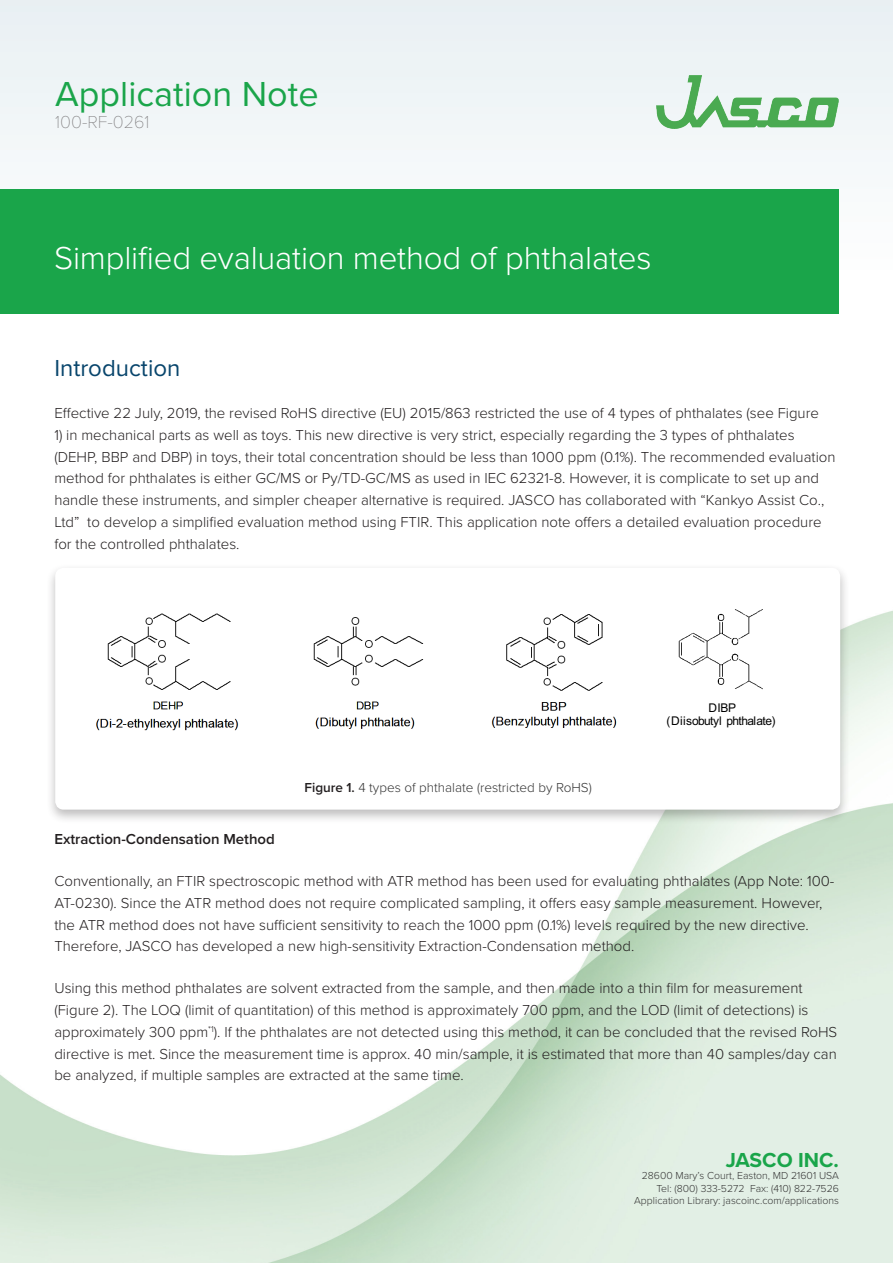
<style>
.page{position:relative;width:893px;height:1263px;background:#fff}
.page>*{position:absolute;margin:0;border:0;box-sizing:border-box;transform-origin:0 0}
.App_note_title{font:36px "Proxima Nova";color:#1aa54a}
.t1{font:300 33px "Proxima Nova";letter-spacing:-.005em;color:#fff}
.Heading{font:24px "Proxima Nova";color:#08456c}
.Footer_name{font:700 21px "Proxima Nova";color:#1aa54a}
.App_note_no{font:100 18px "Proxima Nova T";color:#7e7c7e}
.Paragraph_Style{font:300 15px/21.8px "Proxima Nova";color:#231f20}
.Paragraph_Style-2{font:600 15px "Proxima Nova";color:#231f20}
.Figure___Caption{font:300 13.5px "Proxima Nova";color:#353535}
.t2{font:12px/13.5px "Arial";letter-spacing:-.03em;color:#000;text-align:center}
.Footer_text{font:300 10.5px "Proxima Nova";color:#353535}
.Footer_name-2{font:300 10.5px "Proxima Nova";color:#353535}
.s1{font-weight:600;color:#231f20}
</style>
<div class="page">
<img style="left:0;top:313px;width:893px;height:950px">
<div style="left:0;top:1px;width:893px;height:280px;background:#eff5f7"></div>
<div style="left:0;top:189px;width:839px;height:124px;background:#1aa54a"></div>
<img style="left:657px;top:76px;width:182px;height:52px">
<div style="left:46px;top:564px;width:804px;height:260px;background:#231f20;opacity:.3"></div>
<div style="left:58px;top:571px;width:779px;height:236px;background:#fff;border-radius:5px"></div>
<div style="left:55px;top:568px;width:785px;height:242px;border:6px solid #fff;border-radius:5px"></div>
<img style="left:96px;top:613px;width:521px;height:118px">
<img style="left:678px;top:609px;width:85px;height:81px">
<p class="App_note_title" style="left:55px;top:68px;width:265px">Application Note</p>
<p class="App_note_no" style="left:55px;top:109px;width:96px">100-RF-0261</p>
<p class="t1" style="left:54px;top:234px;width:599px">Simplified evaluation method of phthalates</p>
<p class="Heading" style="left:54px;top:350px;width:127px">Introduction</p>
<p class="Paragraph_Style" style="left:54px;top:401px;width:766px">Effective 22 July, 2019, the revised RoHS directive (EU) 2015/863 restricted the use of 4 types of phthalates (see Figure</p>
<p class="Paragraph_Style" style="left:54px;top:423px;width:783px">1) in mechanical parts as well as toys. This new directive is very strict, especially regarding the 3 types of phthalates (DEHP, BBP and DBP) in toys, their total concentration should be less than 1000 ppm (0.1%). The recommended evaluation method for phthalates is either GC/MS or Py/TD-GC/MS as used in IEC 62321-8. However, it is complicate to set up and handle these instruments, and simpler cheaper alternative is required. JASCO has collaborated with “Kankyo Assist Co., Ltd” to develop a simplified evaluation method using FTIR. This application note offers a detailed evaluation procedure for the controlled phthalates.</p>
<p class="Figure___Caption" style="left:304px;top:778px;width:289px"><span class="s1">Figure 1.</span> 4 types of phthalate (restricted by RoHS)</p>
<p class="t2" style="left:666px;top:701px;width:110px">DIBP<br>(Diisobutyl phthalate)</p>
<p class="Paragraph_Style-2" style="left:54px;top:828px;width:222px">Extraction-Condensation Method</p>
<p class="Paragraph_Style" style="left:54px;top:869px;width:782px">Conventionally, an FTIR spectroscopic method with ATR method has been used for evaluating phthalates (App Note: 100- AT-0230). Since the ATR method does not require complicated sampling, it offers easy sample measurement. However, the ATR method does not have sufficient sensitivity to reach the 1000 ppm (0.1%) levels required by the new directive.<br>Therefore, JASCO has developed a new high-sensitivity Extraction-Condensation method.</p>
<p class="Paragraph_Style" style="left:54px;top:977px;width:784px">Using this method phthalates are solvent extracted from the sample, and then made into a thin film for measurement (Figure 2). The LOQ (limit of quantitation) of this method is approximately 700 ppm, and the LOD (limit of detections) is approximately 300 ppm<sup>*1</sup>). If the phthalates are not detected using this method, it can be concluded that the revised RoHS directive is met. Since the measurement time is approx. 40 min/sample, it is estimated that more than 40 samples/day can be analyzed, if multiple samples are extracted at the same time.</p>
<p class="Footer_name" style="left:726px;top:1144px;width:115px">JASCO INC.</p>
<p class="Footer_name-2" style="left:642px;top:1168px;width:199px">28600 Mary’s Court, Easton, MD 21601 USA</p>
<p class="Footer_text" style="left:657px;top:1180px;width:184px">Tel: (800) 333-5272 Fax: (410) 822-7526</p>
<p class="Footer_text" style="left:634px;top:1193px;width:206px">Application Library: jascoinc.com/applications</p>
</div>
